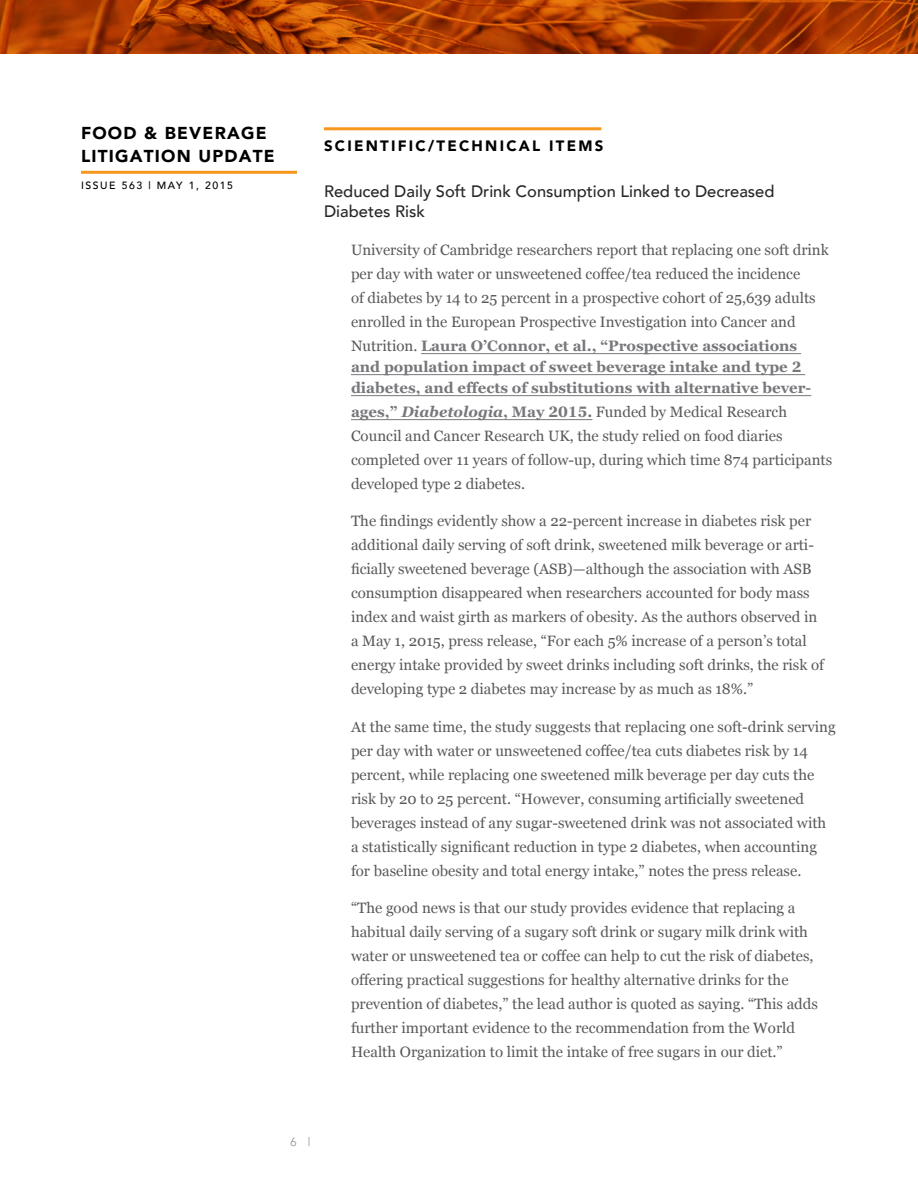
<style>
.page{position:relative;width:918px;height:1188px;background:#fff}
.page>*{position:absolute;margin:0;border:0;box-sizing:border-box;transform-origin:0 0}
.t1{font:900 17.25px/22.5px "Avenir";letter-spacing:.07em;color:#000}
.t2{font:500 16.5px/19.8px "Avenir";color:#292829}
.t3{font:15px/24px "Georgia";color:#58595b}
.t4{font:700 15px/21px "Georgia Pro";color:#77787b}
.t5{font:900 15px "Avenir";letter-spacing:.15em;color:#000}
.t6{font:12px "Avenir";color:#939598}
.t7{font:500 10.5px "Avenir";letter-spacing:.15em;color:#000}
.s1{font-family:"Georgia";font-weight:400;color:#58595b}
.s2{font-family:"Georgia Pro";font-weight:700;color:#77787b}
.s3{font-family:"Georgia Pro";font-weight:700;font-style:italic;color:#77787b}
</style>
<div class="page">
<hr style="left:81px;top:171px;width:216px;height:3px;background:#f8971d">
<svg style="left:0;top:0;width:918px;height:54px;background:#a83c02"></svg>
<hr style="left:324px;top:127px;width:277px;height:3px;background:#f8971d">
<hr style="left:421px;top:353px;width:380px;height:1px;background:#77787b">
<hr style="left:351px;top:374px;width:454px;height:1px;background:#77787b">
<hr style="left:351px;top:395px;width:460px;height:1px;background:#77787b">
<hr style="left:351px;top:419px;width:241px;height:1px;background:#77787b">
<p class="t1" style="left:81px;top:122px;width:195px">FOOD &amp; BEVERAGE<br>LITIGATION UPDATE</p>
<p class="t7" style="left:81px;top:176px;width:154px">ISSUE 563 | MAY 1, 2015</p>
<p class="t5" style="left:324px;top:132px;width:281px">SCIENTIFIC/TECHNICAL ITEMS</p>
<p class="t2" style="left:324px;top:181px;width:452px">Reduced Daily Soft Drink Consumption Linked to Decreased<br>Diabetes Risk</p>
<p class="t3" style="left:351px;top:237px;width:479px">University of Cambridge researchers report that replacing one soft drink per day with water or unsweetened coffee/tea reduced the incidence<br>of diabetes by 14 to 25 percent in a prospective cohort of 25,639 adults enrolled in the European Prospective Investigation into Cancer and</p>
<p class="t4" style="left:351px;top:336px;width:462px"><span class="s1">Nutrition.</span> Laura O’Connor, et al., “Prospective associations and population impact of sweet beverage intake and type 2 diabetes, and effects of substitutions with alternative bever-</p>
<p class="t3" style="left:351px;top:399px;width:483px"><span class="s2">ages,”</span> <span class="s3">Diabetologia</span><span class="s2">, May 2015.</span> Funded by Medical Research Council and Cancer Research UK, the study relied on food diaries completed over 11 years of follow-up, during which time 874 participants developed type 2 diabetes.</p>
<p class="t3" style="left:351px;top:508px;width:475px">The findings evidently show a 22-percent increase in diabetes risk per additional daily serving of soft drink, sweetened milk beverage or arti&shy;ficially sweetened beverage (ASB)—although the association with ASB consumption disappeared when researchers accounted for body mass index and waist girth as markers of obesity. As the authors observed in a May 1, 2015, press release, “For each 5% increase of a person’s total energy intake provided by sweet drinks including soft drinks, the risk of developing type 2 diabetes may increase by as much as 18%.”</p>
<p class="t3" style="left:351px;top:714px;width:486px">At the same time, the study suggests that replacing one soft-drink serving per day with water or unsweetened coffee/tea cuts diabetes risk by 14 percent, while replacing one sweetened milk beverage per day cuts the risk by 20 to 25 percent. “However, consuming artificially sweetened beverages instead of any sugar-sweetened drink was not associated with a statistically significant reduction in type 2 diabetes, when accounting for baseline obesity and total energy intake,” notes the press release.</p>
<p class="t3" style="left:351px;top:895px;width:468px">“The good news is that our study provides evidence that replacing a habitual daily serving of a sugary soft drink or sugary milk drink with water or unsweetened tea or coffee can help to cut the risk of diabetes, offering practical suggestions for healthy alternative drinks for the prevention of diabetes,” the lead author is quoted as saying. “This adds further important evidence to the recommendation from the World Health Organization to limit the intake of free sugars in our diet.”</p>
<p class="t6" style="left:290px;top:1135px;width:22px">6 |</p>
</div>
